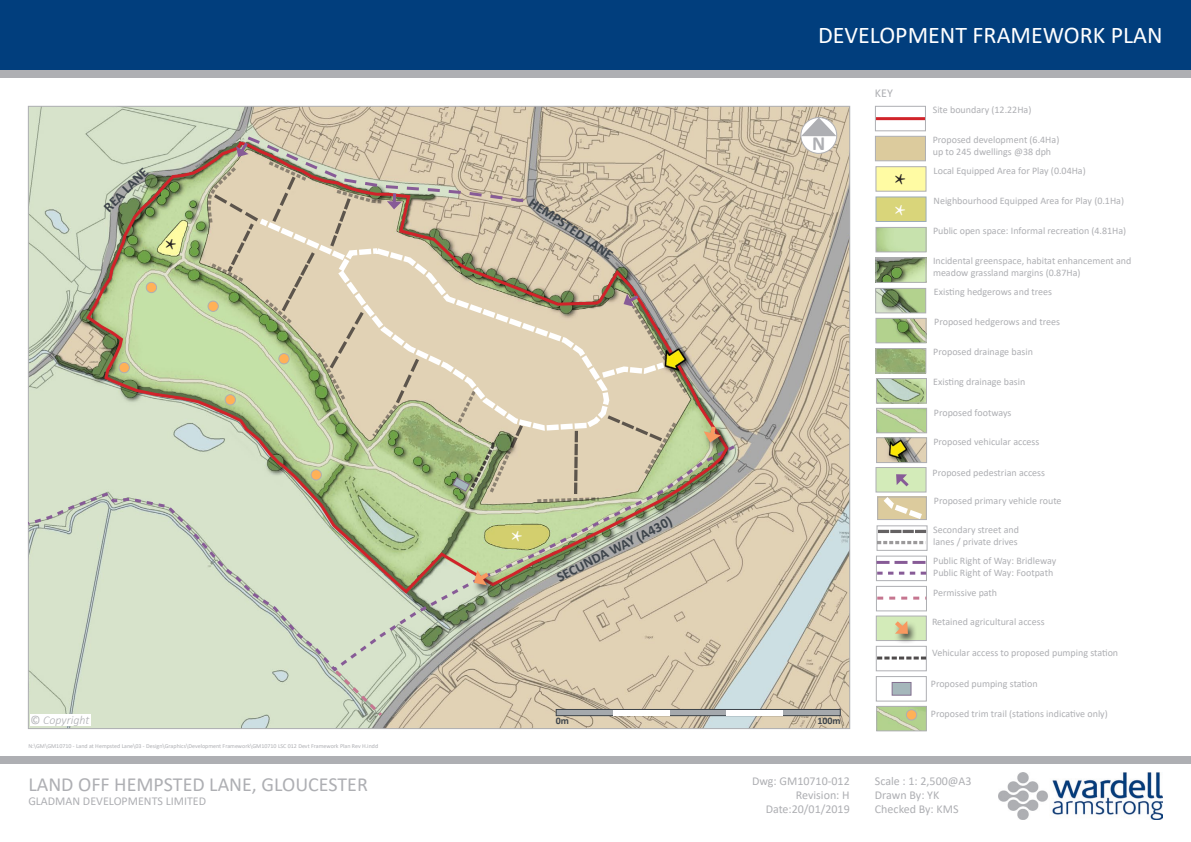
<style>
.page{position:relative;width:1191px;height:842px;background:#fff}
.page>*{position:absolute;margin:0;border:0;box-sizing:border-box;transform-origin:0 0}
.t1{font:30px "Minion Pro";color:#fff}
.t2{font:30px "Minion Pro";color:#231f20}
.t3{font:24px "Calibri";color:#fff}
.t4{font:20px "Calibri";color:#aeafb3}
.t5{font:700 20px "Calibri";color:#aeafb3}
.t6{font:700 14px "Calibri";color:#3d444b}
.t7{font:12px "Calibri";color:#aeafb3}
.t8{font:italic 300 12px "Calibri";color:#aeafb3}
.t9{font:10px/12px "Calibri";color:#aeafb3}
.t10{font:700 10px "Calibri";color:#3d444b}
.t11{font:6px "Calibri";color:#aeafb3}
.s1{font-weight:400;font-style:normal}
</style>
<div class="page">
<div style="left:0;top:0;width:1191px;height:71px;background:#013e7d"></div>
<div style="left:0;top:71px;width:1191px;height:7px;background:#aeafb3"></div>
<div style="left:0;top:757px;width:1191px;height:7px;background:#aeafb3"></div>
<img style="left:998px;top:773px;width:164px;height:46px">
<img style="left:30px;top:108px;width:818px;height:619px">
<img style="left:878px;top:439px;width:47px;height:22px">
<div style="left:876px;top:437px;width:51px;height:26px;border:1px solid #aeafb3"></div>
<svg style="left:27px;top:443px;width:711px;height:230px;background:#d1d4bc"></svg>
<svg style="left:332px;top:667px;width:53px;height:52px;background:#c8d0bd"></svg>
<img style="left:878px;top:708px;width:46px;height:21px">
<div style="left:876px;top:706px;width:50px;height:25px;border:1px solid #aeafb3"></div>
<div style="left:875px;top:676px;width:51px;height:26px;border:1px solid #aeafb3"></div>
<div style="left:875px;top:106px;width:51px;height:25px;border:1px solid #aeafb3"></div>
<div style="left:877px;top:496px;width:50px;height:24px;border:1px solid #aeafb3"></div>
<hr style="left:876px;top:117px;width:49px;height:3px;background:#d1232a">
<div style="left:875px;top:136px;width:51px;height:25px;background:#dccb9d;border:1px solid #aeafb3"></div>
<img style="left:877px;top:259px;width:47px;height:22px">
<div style="left:875px;top:257px;width:51px;height:26px;border:1px solid #aeafb3"></div>
<div style="left:875px;top:227px;width:51px;height:25px;border:1px solid #aeafb3"></div>
<img style="left:877px;top:290px;width:47px;height:21px">
<div style="left:875px;top:288px;width:51px;height:25px;border:1px solid #aeafb3"></div>
<img style="left:877px;top:320px;width:47px;height:21px">
<div style="left:875px;top:318px;width:51px;height:25px;border:1px solid #aeafb3"></div>
<img style="left:878px;top:410px;width:47px;height:21px">
<div style="left:876px;top:408px;width:51px;height:25px;border:1px solid #aeafb3"></div>
<img style="left:877px;top:350px;width:47px;height:22px">
<div style="left:875px;top:348px;width:51px;height:26px;border:1px solid #aeafb3"></div>
<img style="left:878px;top:380px;width:47px;height:21px">
<div style="left:876px;top:378px;width:51px;height:25px;border:1px solid #aeafb3"></div>
<div style="left:875px;top:166px;width:51px;height:26px;background:#fffba3;border:1px solid #aeafb3"></div>
<div style="left:876px;top:525px;width:51px;height:26px;border:1px solid #aeafb3"></div>
<div style="left:876px;top:556px;width:51px;height:25px;border:1px solid #aeafb3"></div>
<div style="left:876px;top:586px;width:51px;height:25px;border:1px solid #aeafb3"></div>
<div style="left:875px;top:615px;width:51px;height:26px;background:#d3ebb9;border:1px solid #aeafb3"></div>
<svg style="left:878px;top:530px;width:48px;height:3px"></svg>
<svg style="left:876px;top:561px;width:49px;height:3px"></svg>
<svg style="left:877px;top:572px;width:49px;height:3px"></svg>
<svg style="left:877px;top:597px;width:49px;height:3px"></svg>
<svg style="left:877px;top:541px;width:47px;height:3px"></svg>
<div style="left:875px;top:646px;width:51px;height:25px;border:1px solid #aeafb3"></div>
<svg style="left:877px;top:656px;width:49px;height:3px"></svg>
<div style="left:891px;top:682px;width:20px;height:14px;background:#a5b7bb;border:1px solid #836f8f"></div>
<div style="left:875px;top:467px;width:51px;height:25px;background:#d3ebb9;border:1px solid #aeafb3"></div>
<svg style="left:878px;top:474px;width:49px;height:46px"></svg>
<div style="left:875px;top:196px;width:51px;height:26px;background:#d9d57a;border:1px solid #9cadb8"></div>
<svg style="left:84px;top:140px;width:646px;height:456px;background:#c6c8a9"></svg>
<svg style="left:526px;top:244px;width:86px;height:189px;background:#d7c9ae"></svg>
<div style="left:893px;top:620px;width:24px;height:24px;background:#231f20;opacity:.75"></div>
<svg style="left:893px;top:620px;width:16px;height:15px"></svg>
<div style="left:702px;top:425px;width:27px;height:27px;background:#231f20;opacity:.75"></div>
<svg style="left:703px;top:422px;width:18px;height:20px"></svg>
<div style="left:472px;top:570px;width:25px;height:25px;background:#231f20;opacity:.75"></div>
<svg style="left:473px;top:569px;width:20px;height:16px"></svg>
<svg style="left:596px;top:292px;width:93px;height:104px;background:#cebda2"></svg>
<svg style="left:206px;top:132px;width:320px;height:362px;background:#cac6a5"></svg>
<div style="left:119px;top:362px;width:10px;height:11px;background:#ffb157;border-radius:50%"></div>
<div style="left:118px;top:362px;width:12px;height:11px;border:1px solid #aeafb3;border-radius:50%"></div>
<div style="left:208px;top:301px;width:10px;height:10px;background:#ffb157;border-radius:50%"></div>
<div style="left:207px;top:301px;width:12px;height:11px;border:1px solid #aeafb3;border-radius:50%"></div>
<div style="left:225px;top:395px;width:10px;height:10px;background:#ffb157;border-radius:50%"></div>
<div style="left:225px;top:394px;width:11px;height:11px;border:1px solid #aeafb3;border-radius:50%"></div>
<div style="left:311px;top:470px;width:10px;height:10px;background:#ffb157;border-radius:50%"></div>
<div style="left:310px;top:469px;width:12px;height:11px;border:1px solid #aeafb3;border-radius:50%"></div>
<div style="left:146px;top:282px;width:11px;height:11px;background:#ffb157;border-radius:50%"></div>
<div style="left:146px;top:282px;width:11px;height:11px;border:1px solid #aeafb3;border-radius:50%"></div>
<div style="left:279px;top:354px;width:10px;height:10px;background:#ffb157;border-radius:50%"></div>
<div style="left:278px;top:353px;width:12px;height:11px;border:1px solid #aeafb3;border-radius:50%"></div>
<div style="left:906px;top:710px;width:10px;height:10px;background:#ffb157;border-radius:50%"></div>
<div style="left:906px;top:709px;width:11px;height:11px;border:1px solid #aeafb3;border-radius:50%"></div>
<div style="left:30px;top:714px;width:61px;height:12px;background:#fff"></div>
<svg style="left:555px;top:709px;width:285px;height:7px"></svg>
<div style="left:613px;top:710px;width:57px;height:5px;background:#fff"></div>
<div style="left:726px;top:710px;width:57px;height:5px;background:#fff"></div>
<div style="left:801px;top:118px;width:35px;height:35px;background:#fff;border-radius:50%"></div>
<div style="left:800px;top:117px;width:37px;height:37px;border:1px solid #aeafb3;border-radius:50%"></div>
<svg style="left:801px;top:117px;width:35px;height:19px"></svg>
<p class="t3" style="left:818px;top:18px;width:346px">DEVELOPMENT FRAMEWORK PLAN</p>
<p class="t6" style="left:99px;top:202px;width:58px;rotate:-45deg">REA LANE</p>
<p class="t2" style="left:165px;top:229px;width:14px">*</p>
<p class="t6" style="left:536px;top:193px;width:100px;rotate:34deg">HEMPSTED LANE</p>
<p class="t1" style="left:511px;top:521px;width:14px">*</p>
<p class="t6" style="left:553px;top:569px;width:129px;rotate:-27deg">SECUNDA WAY (A430)</p>
<p class="t5" style="left:812px;top:130px;width:15px">N</p>
<p class="t8" style="left:30px;top:712px;width:61px"><span class="s1">©</span> Copyright</p>
<p class="t10" style="left:556px;top:714px;width:15px">0m</p>
<p class="t10" style="left:817px;top:714px;width:25px">100m</p>
<p class="t11" style="left:28px;top:741px;width:351px">N:\GM\GM10710 - Land at Hempsted Lane\03 - Design\Graphics\Development Framework\GM10710 LSC 012 Devt Framework Plan Rev H.indd</p>
<p class="t4" style="left:28px;top:770px;width:341px">LAND OFF HEMPSTED LANE, GLOUCESTER</p>
<p class="t7" style="left:28px;top:793px;width:179px">GLADMAN DEVELOPMENTS LIMITED</p>
<p class="t7" style="left:752px;top:772px;width:99px">Dwg: GM10710-012</p>
<p class="t7" style="left:796px;top:787px;width:55px">Revision: H</p>
<p class="t7" style="left:765px;top:801px;width:86px">Date:20/01/2019</p>
<p class="t7" style="left:875px;top:85px;width:19px">KEY</p>
<p class="t2" style="left:894px;top:164px;width:14px">*</p>
<p class="t1" style="left:894px;top:196px;width:14px">*</p>
<p class="t9" style="left:932px;top:104px;width:100px">Site boundary (12.22Ha)</p>
<p class="t9" style="left:932px;top:134px;width:128px">Proposed development (6.4Ha)</p>
<p class="t9" style="left:932px;top:146px;width:120px">up to 245 dwellings @38 dph</p>
<p class="t9" style="left:933px;top:164px;width:154px">Local Equipped Area for Play (0.04Ha)</p>
<p class="t9" style="left:933px;top:194px;width:192px">Neighbourhood Equipped Area for Play (0.1Ha)</p>
<p class="t9" style="left:933px;top:225px;width:195px">Public open space: Informal recreation (4.81Ha)</p>
<p class="t9" style="left:933px;top:254px;width:200px">Incidental greenspace, habitat enhancement and meadow grassland margins (0.87Ha)</p>
<p class="t9" style="left:934px;top:286px;width:120px">Existing hedgerows and trees</p>
<p class="t9" style="left:934px;top:316px;width:127px">Proposed hedgerows and trees</p>
<p class="t9" style="left:933px;top:346px;width:101px">Proposed drainage basin</p>
<p class="t9" style="left:933px;top:376px;width:94px">Existing drainage basin</p>
<p class="t9" style="left:934px;top:407px;width:79px">Proposed footways</p>
<p class="t9" style="left:933px;top:435px;width:107px">Proposed vehicular access</p>
<p class="t9" style="left:932px;top:466px;width:114px">Proposed pedestrian access</p>
<p class="t9" style="left:934px;top:495px;width:129px">Proposed primary vehicle route</p>
<p class="t9" style="left:933px;top:523px;width:87px">Secondary street and</p>
<p class="t9" style="left:933px;top:535px;width:86px">lanes / private drives</p>
<p class="t9" style="left:933px;top:555px;width:125px">Public Right of Way: Bridleway</p>
<p class="t9" style="left:933px;top:567px;width:122px">Public Right of Way: Footpath</p>
<p class="t9" style="left:933px;top:586px;width:66px">Permissive path</p>
<p class="t9" style="left:932px;top:615px;width:114px">Retained agricultural access</p>
<p class="t9" style="left:932px;top:646px;width:187px">Vehicular access to proposed pumping station</p>
<p class="t9" style="left:931px;top:677px;width:108px">Proposed pumping station</p>
<p class="t9" style="left:931px;top:707px;width:178px">Proposed trim trail (stations indicative only)</p>
<p class="t7" style="left:875px;top:772px;width:98px">Scale : 1: 2,500@A3</p>
<p class="t7" style="left:875px;top:787px;width:66px">Drawn By: YK</p>
<p class="t7" style="left:875px;top:801px;width:85px">Checked By: KMS</p>
</div>
